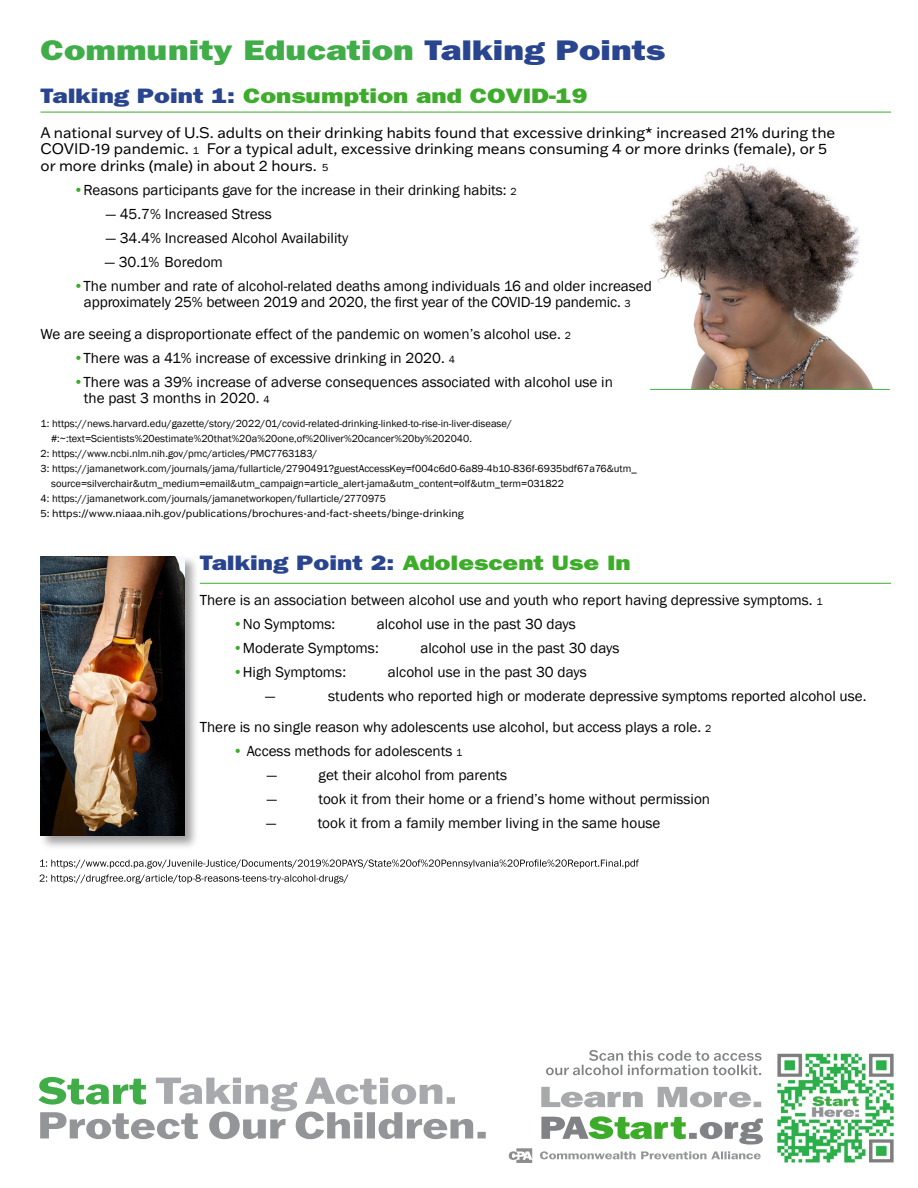
<style>
.page{position:relative;width:918px;height:1188px;background:#fff}
.page>*{position:absolute;margin:0;border:0;box-sizing:border-box;transform-origin:0 0}
.t1{font:800 28.5px "Franklin Gothic";color:#41ad49;scale:1.25 1}
.t2{font:800 21px "Franklin Gothic";color:#3dac2a;scale:1.25 1}
.t3{font:15px/16.5px "Franklin Gothic";color:#000}
.t4{font:15px/16.5px "Franklin Gothic ATF";color:#000}
.t5{font:10.5px "Franklin Gothic";color:#000}
.t6{font:10.5px "Franklin Gothic ATF";color:#000}
.s1{color:#29458f}
.s2{font-family:"Franklin Gothic";font-size:10.5px}
.s3{font-size:10.5px}
.s4{color:#3dac2a}
</style>
<div class="page">
<img style="left:650px;top:163px;width:225px;height:226px">
<svg style="left:541px;top:1087px;width:220px;height:20px"></svg>
<svg style="left:540px;top:1151px;width:221px;height:8px"></svg>
<svg style="left:509px;top:1148px;width:23px;height:15px"></svg>
<svg style="left:541px;top:1116px;width:222px;height:29px"></svg>
<svg style="left:546px;top:1050px;width:216px;height:25px"></svg>
<hr style="left:40px;top:112px;width:851px;height:1px;background:#3dac2a">
<hr style="left:200px;top:583px;width:691px;height:1px;background:#3dac2a">
<svg style="left:38px;top:1077px;width:448px;height:62px"></svg>
<img style="left:777px;top:1053px;width:117px;height:110px">
<div style="left:39px;top:555px;width:161px;height:295px;background:#000;opacity:.37"></div>
<img style="left:40px;top:556px;width:145px;height:280px">
<svg style="left:40px;top:859px;width:599px;height:25px"></svg>
<hr style="left:650px;top:389px;width:240px;height:1px;background:#41ad49">
<h1 class="t1" style="left:40px;top:34px;width:501px">Community Education <span class="s1">Talking Points</span></h1>
<h2 class="t2" style="left:40px;top:84px;width:439px"><span class="s1">Talking Point 1:</span> Consumption and COVID-19</h2>
<p class="t4" style="left:40px;top:124px;width:796px">A national survey of U.S. adults on their drinking habits found that excessive drinking* increased 21% during the<br>COVID-19 pandemic. <span class="s2">1</span> For a typical adult, excessive drinking means consuming 4 or more drinks (female), or 5 or more drinks (male) in about 2 hours. <span class="s3">5</span></p>
<p class="t3" style="left:73px;top:182px;width:445px"><span class="s4">•</span>Reasons participants gave for the increase in their drinking habits: <span class="s3">2</span></p>
<p class="t3" style="left:106px;top:206px;width:168px">— 45.7% Increased Stress</p>
<p class="t3" style="left:106px;top:230px;width:244px">— 34.4% Increased Alcohol Availability</p>
<p class="t3" style="left:105px;top:254px;width:120px">— 30.1% Boredom</p>
<p class="t3" style="left:84px;top:278px;width:570px;text-indent:-10px"><span class="s4">•</span>The number and rate of alcohol-related deaths among individuals 16 and older increased approximately 25% between 2019 and 2020, the first year of the COVID-19 pandemic. <span class="s3">3</span></p>
<p class="t3" style="left:40px;top:326px;width:532px">We are seeing a disproportionate effect of the pandemic on women’s alcohol use. <span class="s3">2</span></p>
<p class="t3" style="left:73px;top:350px;width:383px"><span class="s4">•</span>There was a 41% increase of excessive drinking in 2020. <span class="s3">4</span></p>
<p class="t3" style="left:84px;top:374px;width:530px;text-indent:-10px"><span class="s4">•</span>There was a 39% increase of adverse consequences associated with alcohol use in the past 3 months in 2020. <span class="s3">4</span></p>
<p class="t5" style="left:41px;top:417px;width:473px">1: https://news.harvard.edu/gazette/story/2022/01/covid-related-drinking-linked-to-rise-in-liver-disease/</p>
<p class="t5" style="left:51px;top:432px;width:422px">#:~:text=Scientists%20estimate%20that%20a%20one,of%20liver%20cancer%20by%202040.</p>
<p class="t5" style="left:41px;top:447px;width:278px">2: https://www.ncbi.nlm.nih.gov/pmc/articles/PMC7763183/</p>
<p class="t5" style="left:41px;top:462px;width:598px">3: https://jamanetwork.com/journals/jama/fullarticle/2790491?guestAccessKey=f004c6d0-6a89-4b10-836f-6935bdf67a76&amp;utm_</p>
<p class="t5" style="left:51px;top:477px;width:514px">source=silverchair&amp;utm_medium=email&amp;utm_campaign=article_alert-jama&amp;utm_content=olf&amp;utm_term=031822</p>
<p class="t5" style="left:41px;top:492px;width:347px">4: https://jamanetwork.com/journals/jamanetworkopen/fullarticle/2770975</p>
<p class="t6" style="left:41px;top:507px;width:425px">5: https://www.niaaa.nih.gov/publications/brochures-and-fact-sheets/binge-drinking</p>
<h2 class="t2" style="left:200px;top:550px;width:346px"><span class="s1">Talking Point 2:</span> Adolescent Use In</h2>
<p class="t3" style="left:200px;top:592px;width:624px">There is an association between alcohol use and youth who report having depressive symptoms. <span class="s3">1</span></p>
<p class="t3" style="left:233px;top:616px;width:104px"><span class="s4">•</span>No Symptoms:</p>
<p class="t3" style="left:377px;top:616px;width:200px">alcohol use in the past 30 days</p>
<p class="t3" style="left:233px;top:640px;width:148px"><span class="s4">•</span>Moderate Symptoms:</p>
<p class="t3" style="left:420px;top:640px;width:200px">alcohol use in the past 30 days</p>
<p class="t3" style="left:233px;top:664px;width:115px"><span class="s4">•</span>High Symptoms:</p>
<p class="t3" style="left:388px;top:664px;width:200px">alcohol use in the past 30 days</p>
<p class="t3" style="left:265px;top:688px;width:12px">—</p>
<p class="t3" style="left:200px;top:680px;width:668px;line-height:31.5px;text-indent:128px">students who reported high or moderate depressive symptoms reported alcohol use.<br>There is no single reason why adolescents use alcohol, but access plays a role. <span class="s3">2</span></p>
<p class="t3" style="left:267px;top:739px;width:197px;line-height:24px;text-indent:-34px"><span class="s4">•</span> Access methods for adolescents <span class="s3">1 </span>—</p>
<p class="t3" style="left:319px;top:767px;width:190px">get their alcohol from parents</p>
<p class="t3" style="left:267px;top:791px;width:12px">—</p>
<p class="t3" style="left:319px;top:791px;width:393px">took it from their home or a friend’s home without permission</p>
<p class="t3" style="left:266px;top:815px;width:12px">—</p>
<p class="t3" style="left:318px;top:815px;width:344px">took it from a family member living in the same house</p>
</div>
